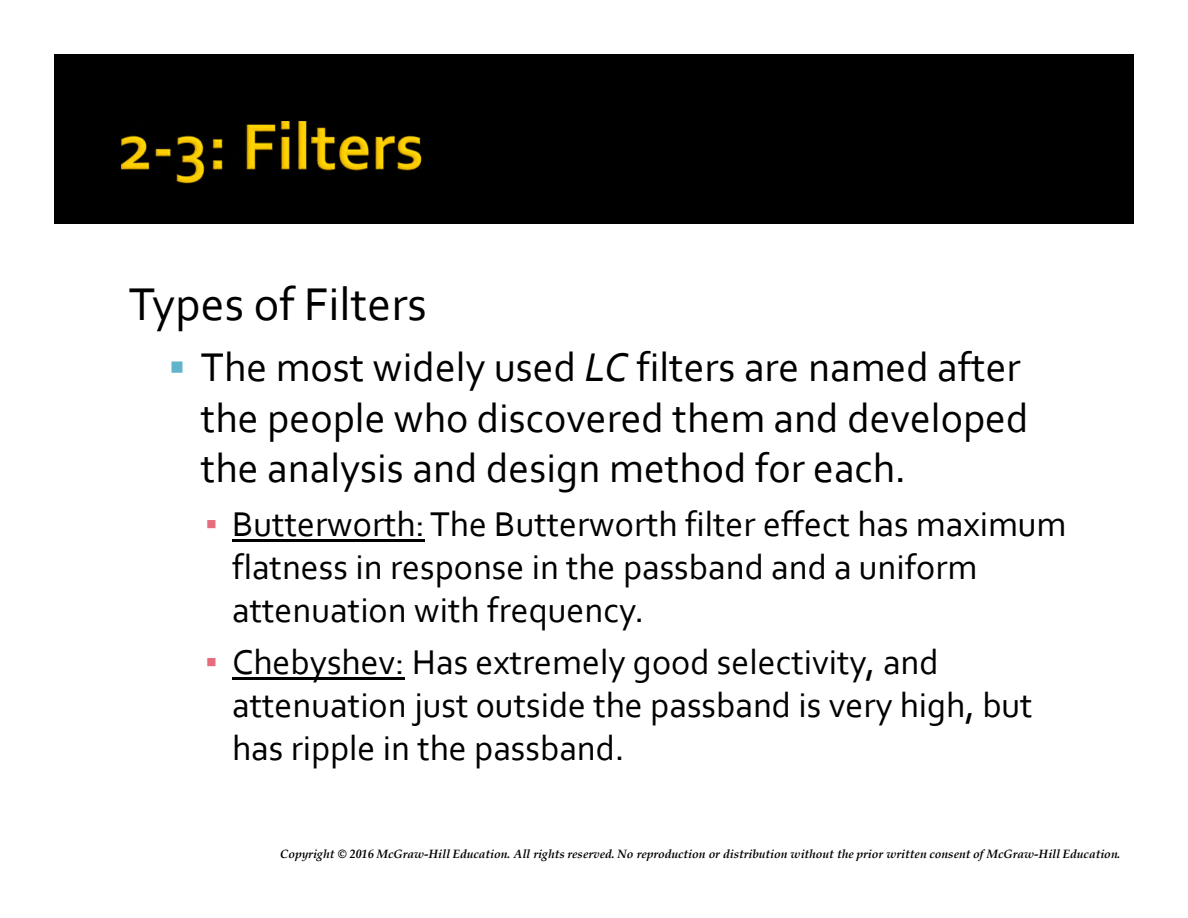
<style>
.page{position:relative;width:1188px;height:918px;background:#fff}
.page>*{position:absolute;margin:0;border:0;box-sizing:border-box;transform-origin:0 0}
.t1{font:48px "Corbel";color:#000}
.t2{font:42px/50.4px "Corbel";color:#000}
.t3{font:36px/43.2px "Corbel";color:#000}
.t4{font:italic 700 12px "Book Antiqua";color:#000}
.s1{color:#60b5cc}
.s2{font-style:italic}
.s3{font-family:"Arial";color:#e66c7d}
</style>
<div class="page">
<div style="left:54px;top:54px;width:1080px;height:169px;background:#000"></div>
<img style="left:121px;top:120px;width:300px;height:64px">
<hr style="left:232px;top:539px;width:193px;height:2px;background:#000">
<hr style="left:232px;top:677px;width:172px;height:3px;background:#000">
<h1 class="t1" style="left:129px;top:274px;width:300px">Types of Filters</h1>
<p class="t2" style="left:201px;top:342px;width:829px;text-indent:-32px"><span class="s1">▪</span> The most widely used <span class="s2">LC</span> filters are named after the people who discovered them and developed the analysis and design method for each.</p>
<p class="t3" style="left:232px;top:502px;width:836px;text-indent:-27px"><span class="s3">▪</span> Butterworth: The Butterworth filter effect has maximum flatness in response in the passband and a uniform attenuation with frequency.</p>
<p class="t3" style="left:232px;top:640px;width:802px;text-indent:-27px"><span class="s3">▪</span> Chebyshev: Has extremely good selectivity, and attenuation just outside the passband is very high, but has ripple in the passband.</p>
<p class="t4" style="left:280px;top:847px;width:842px">Copyright © 2016 McGraw-Hill Education. All rights reserved. No reproduction or distribution without the prior written consent of McGraw-Hill Education.</p>
</div>
